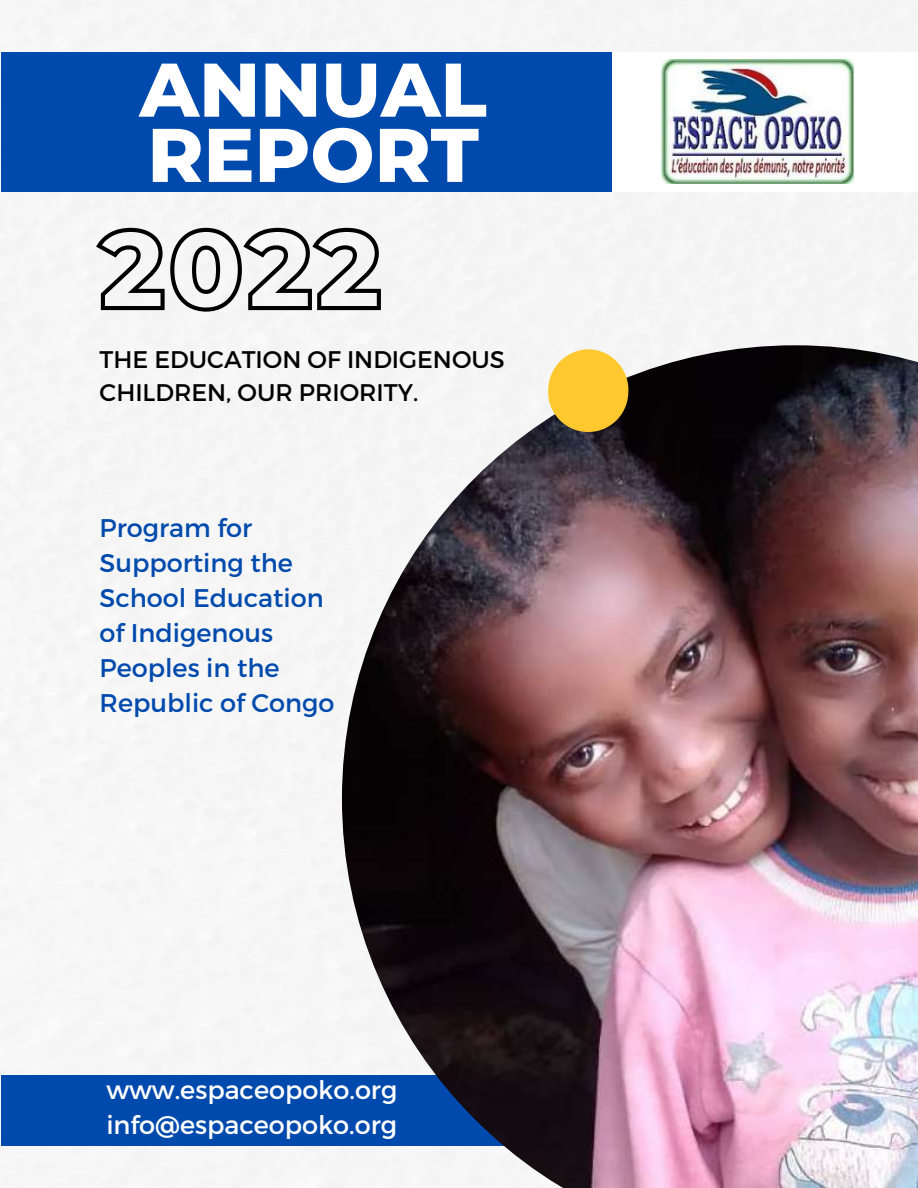
<style>
.page{position:relative;width:918px;height:1188px;background:#f6f6f6}
.page>*{position:absolute;margin:0;border:0;box-sizing:border-box;transform-origin:0 0}
.t1{font:800 75.9px/65.2px "Montserrat";color:#fff}
.t2{font:25.5px/34.8px "Montserrat";color:#004aad}
.t3{font:25.5px/34.8px "Montserrat";color:#fff}
.t4{font:24px/32.8px "Montserrat";color:#000}
</style>
<div class="page">
<div style="left:1px;top:52px;width:611px;height:140px;background:#004aad"></div>
<div style="left:612px;top:52px;width:306px;height:140px;background:#fff"></div>
<img style="left:661px;top:60px;width:193px;height:124px">
<div style="left:1px;top:1075px;width:528px;height:70px;background:#004aad"></div>
<img style="left:342px;top:345px;width:576px;height:843px">
<svg style="left:529px;top:330px;width:133px;height:110px"></svg>
<svg style="left:93px;top:226px;width:290px;height:88px"></svg>
<h1 class="t1" style="left:140px;top:57px;width:349px">ANNUAL<br>REPORT</h1>
<p class="t4" style="left:100px;top:342px;width:407px">THE EDUCATION OF INDIGENOUS<br>CHILDREN, OUR PRIORITY.</p>
<p class="t2" style="left:100px;top:509px;width:236px">Program for<br>Supporting the<br>School Education of Indigenous<br>Peoples in the<br>Republic of Congo</p>
<p class="t3" style="left:106px;top:1072px;width:292px">www.espaceopoko.org info@espaceopoko.org</p>
</div>
